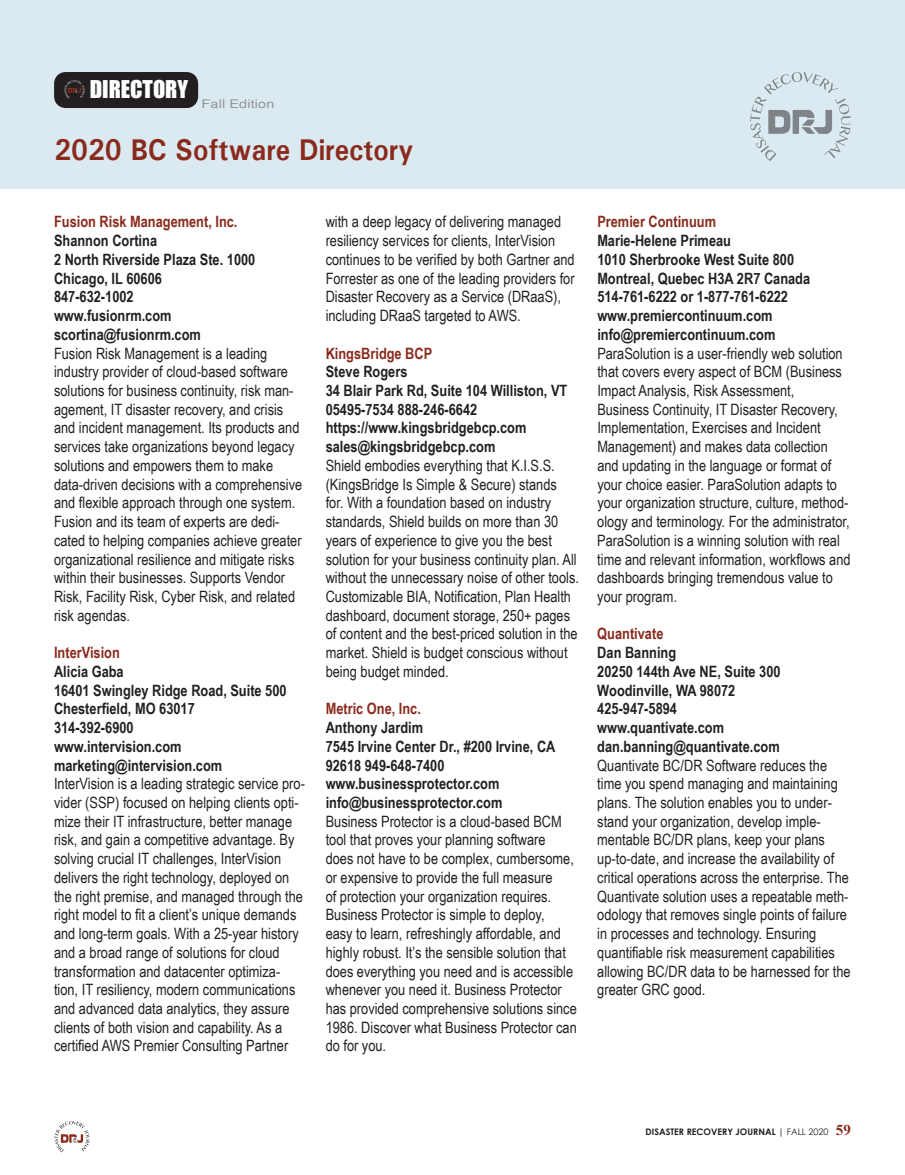
<style>
.page{position:relative;width:905px;height:1175px;background:#fff}
.page>*{position:absolute;margin:0;border:0;box-sizing:border-box;transform-origin:0 0}
.t1{font:700 30px "Univers";color:#8a2a1d;scale:.9 1}
.t2{font:15.6px/18.8px "Arial Narrow";color:#231f20}
.t3{font:700 15.6px/18.8px "Arial Narrow";color:#231f20}
.t4{font:700 15.6px "Arial Narrow";color:#8a2a1d}
.t5{font:12px "Helvetica";letter-spacing:.01em;color:#939598;scale:1.2 1}
.t6{font:700 9px "Century Gothic";color:#231f20}
.s1{font-weight:400}
.s2{font-family:"Times New Roman";font-size:15px;color:#8a2a1d}
</style>
<div class="page">
<svg style="left:55px;top:1120px;width:35px;height:32px"></svg>
<div style="left:0;top:0;width:904px;height:189px;background:#dbeaf1"></div>
<svg style="left:750px;top:72px;width:100px;height:89px"></svg>
<div style="left:54px;top:72px;width:144px;height:36px;border:22px solid #231f20"></div>
<svg style="left:64px;top:80px;width:21px;height:18px"></svg>
<p class="t5" style="left:90px;top:95px;width:155px"><sup>DIRECTORY</sup> Fall Edition</p>
<h1 class="t1" style="left:54px;top:131px;width:401px">2020 BC Software Directory</h1>
<p class="t4" style="left:54px;top:210px;width:185px">Fusion Risk Management, Inc.</p>
<p class="t3" style="left:54px;top:230px;width:203px">Shannon Cortina<br>2 North Riverside Plaza Ste. 1000<br>Chicago, IL 60606<br>847-632-1002<br>www.fusionrm.com scortina@fusionrm.com</p>
<p class="t2" style="left:54px;top:343px;width:250px">Fusion Risk Management is a leading industry provider of cloud-based software solutions for business continuity, risk man&shy;agement, IT disaster recovery, and crisis and incident management. Its products and services take organizations beyond legacy solutions and empowers them to make data-driven decisions with a comprehensive and flexible approach through one system.<br>Fusion and its team of experts are dedi&shy;cated to helping companies achieve greater organizational resilience and mitigate risks within their businesses. Supports Vendor Risk, Facility Risk, Cyber Risk, and related risk agendas.</p>
<p class="t4" style="left:54px;top:641px;width:67px">InterVision</p>
<p class="t3" style="left:54px;top:661px;width:234px">Alicia Gaba<br>16401 Swingley Ridge Road, Suite 500<br>Chesterfield, MO 63017<br>314-392-6900<br>www.intervision.com marketing@intervision.com</p>
<p class="t2" style="left:54px;top:774px;width:252px">InterVision is a leading strategic service pro&shy;vider (SSP) focused on helping clients opti&shy;mize their IT infrastructure, better manage risk, and gain a competitive advantage. By solving crucial IT challenges, InterVision delivers the right technology, deployed on the right premise, and managed through the right model to fit a client’s unique demands and long-term goals. With a 25-year history and a broad range of solutions for cloud transformation and datacenter optimiza&shy;tion, IT resiliency, modern communications and advanced data analytics, they assure clients of both vision and capability. As a certified AWS Premier Consulting Partner</p>
<p class="t2" style="left:326px;top:212px;width:250px">with a deep legacy of delivering managed resiliency services for clients, InterVision continues to be verified by both Gartner and Forrester as one of the leading providers for Disaster Recovery as a Service (DRaaS), including DRaaS targeted to AWS.</p>
<p class="t4" style="left:326px;top:341px;width:108px">KingsBridge BCP</p>
<p class="t3" style="left:326px;top:361px;width:243px">Steve Rogers<br>34 Blair Park Rd, Suite 104 Williston, VT<br>05495-7534 888-246-6642 https://www.kingsbridgebcp.com sales@kingsbridgebcp.com</p>
<p class="t2" style="left:326px;top:455px;width:255px">Shield embodies everything that K.I.S.S. (KingsBridge Is Simple &amp; Secure) stands<br>for. With a foundation based on industry standards, Shield builds on more than 30 years of experience to give you the best solution for your business continuity plan. All without the unnecessary noise of other tools.<br>Customizable BIA, Notification, Plan Health dashboard, document storage, 250+ pages of content and the best-priced solution in the market. Shield is budget conscious without being budget minded.</p>
<p class="t4" style="left:326px;top:697px;width:97px">Metric One, Inc.</p>
<p class="t3" style="left:326px;top:717px;width:231px">Anthony Jardim<br>7545 Irvine Center Dr., #200 Irvine, CA<br>92618 949-648-7400 www.businessprotector.com info@businessprotector.com</p>
<p class="t2" style="left:326px;top:811px;width:252px">Business Protector is a cloud-based BCM tool that proves your planning software does not have to be complex, cumbersome, or expensive to provide the full measure<br>of protection your organization requires.<br>Business Protector is simple to deploy,<br>easy to learn, refreshingly affordable, and highly robust. It’s the sensible solution that does everything you need and is accessible whenever you need it. Business Protector has provided comprehensive solutions since 1986. Discover what Business Protector can do for you.</p>
<p class="t4" style="left:597px;top:210px;width:120px">Premier Continuum</p>
<p class="t3" style="left:597px;top:230px;width:214px">Marie-Helene Primeau<br>1010 Sherbrooke West Suite 800<br>Montreal, Quebec H3A 2R7 Canada<br>514-761-6222 or 1-877-761-6222 www.premiercontinuum.com info@premiercontinuum.com</p>
<p class="t2" style="left:597px;top:343px;width:255px">ParaSolution is a user-friendly web solution that covers every aspect of BCM (Business Impact Analysis, Risk Assessment,<br>Business Continuity, IT Disaster Recovery, Implementation, Exercises and Incident Management) and makes data collection and updating in the language or format of your choice easier. ParaSolution adapts to your organization structure, culture, method&shy;ology and terminology. For the administrator, ParaSolution is a winning solution with real time and relevant information, workflows and dashboards bringing tremendous value to your program.</p>
<p class="t4" style="left:597px;top:622px;width:68px">Quantivate</p>
<p class="t3" style="left:597px;top:642px;width:185px">Dan Banning<br>20250 144th Ave NE, Suite 300<br>Woodinville, WA 98072<br>425-947-5894 www.quantivate.com dan.banning@quantivate.com</p>
<p class="t2" style="left:597px;top:755px;width:255px">Quantivate BC/DR Software reduces the time you spend managing and maintaining plans. The solution enables you to under&shy;stand your organization, develop imple&shy;mentable BC/DR plans, keep your plans up-to-date, and increase the availability of critical operations across the enterprise. The Quantivate solution uses a repeatable meth&shy;odology that removes single points of failure in processes and technology. Ensuring quantifiable risk measurement capabilities allowing BC/DR data to be harnessed for the greater GRC good.</p>
<p class="t6" style="left:645px;top:1124px;width:207px">DISASTER RECOVERY JOURNAL <span class="s1">| FALL 2020</span> <span class="s2">59</span></p>
</div>
